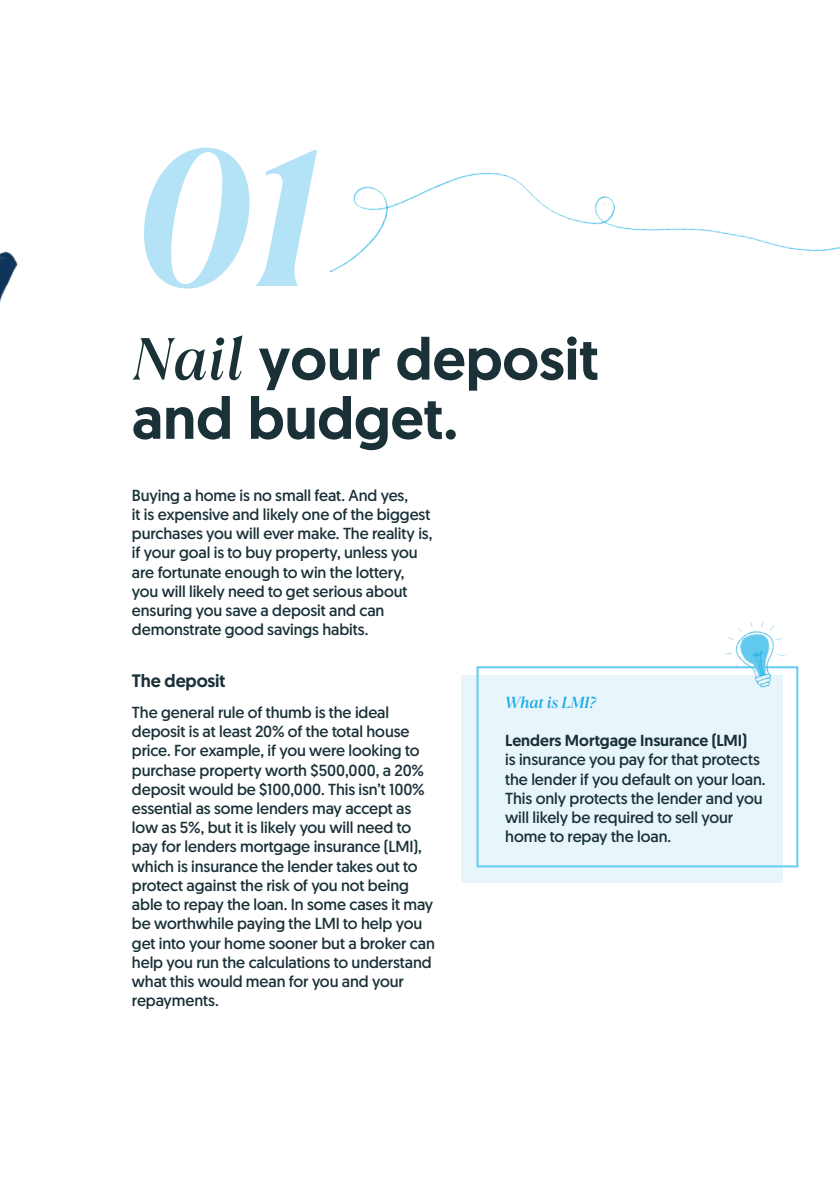
<style>
.page{position:relative;width:840px;height:1191px;background:#fff}
.page>*{position:absolute;margin:0;border:0;box-sizing:border-box;transform-origin:0 0}
.t1{font:italic 700 194px "TT Ramillas";color:#b4e3f7}
.t2{font:500 59.2px/59.2px "Geomanist";color:#1a3138}
.t3{font:500 18px "Geomanist";letter-spacing:-.005em;color:#1a3138}
.t4{font:16px/19.2px "Geomanist";letter-spacing:-.005em;color:#1a3138}
.t5{font:500 16px "Geomanist";letter-spacing:-.005em;color:#1a3138}
.t6{font:italic 500 16px "TT Ramillas";letter-spacing:-.02em;color:#1aa9e1}
.s1{font-family:"TT Ramillas";font-style:italic}
</style>
<div class="page">
<div style="left:461px;top:675px;width:321px;height:207px;background:#e8f6fc"></div>
<div style="left:476px;top:666px;width:321px;height:201px;border:2px solid #62cdf0"></div>
<img style="left:716px;top:621px;width:82px;height:85px">
<img style="left:329px;top:172px;width:510px;height:100px">
<img style="left:0;top:251px;width:18px;height:51px">
<h1 class="t1" style="left:132px;top:100px;width:192px">01</h1>
<h2 class="t2" style="left:132px;top:328px;width:468px"><span class="s1">Nail</span> your deposit and budget.</h2>
<p class="t4" style="left:132px;top:485px;width:302px">Buying a home is no small feat. And yes,<br>it is expensive and likely one of the biggest purchases you will ever make. The reality is, if your goal is to buy property, unless you are fortunate enough to win the lottery, you will likely need to get serious about ensuring you save a deposit and can demonstrate good savings habits.</p>
<p class="t3" style="left:132px;top:669px;width:95px">The deposit</p>
<p class="t4" style="left:132px;top:702px;width:304px">The general rule of thumb is the ideal deposit is at least 20% of the total house price. For example, if you were looking to purchase property worth $500,000, a 20% deposit would be $100,000. This isn’t 100% essential as some lenders may accept as low as 5%, but it is likely you will need to pay for lenders mortgage insurance (LMI), which is insurance the lender takes out to protect against the risk of you not being able to repay the loan. In some cases it may be worthwhile paying the LMI to help you get into your home sooner but a broker can help you run the calculations to understand what this would mean for you and your repayments.</p>
<p class="t6" style="left:505px;top:692px;width:92px">What is LMI?</p>
<p class="t5" style="left:505px;top:730px;width:243px">Lenders Mortgage Insurance (LMI)</p>
<p class="t4" style="left:505px;top:750px;width:262px">is insurance you pay for that protects the lender if you default on your loan.<br>This only protects the lender and you will likely be required to sell your home to repay the loan.</p>
</div>
